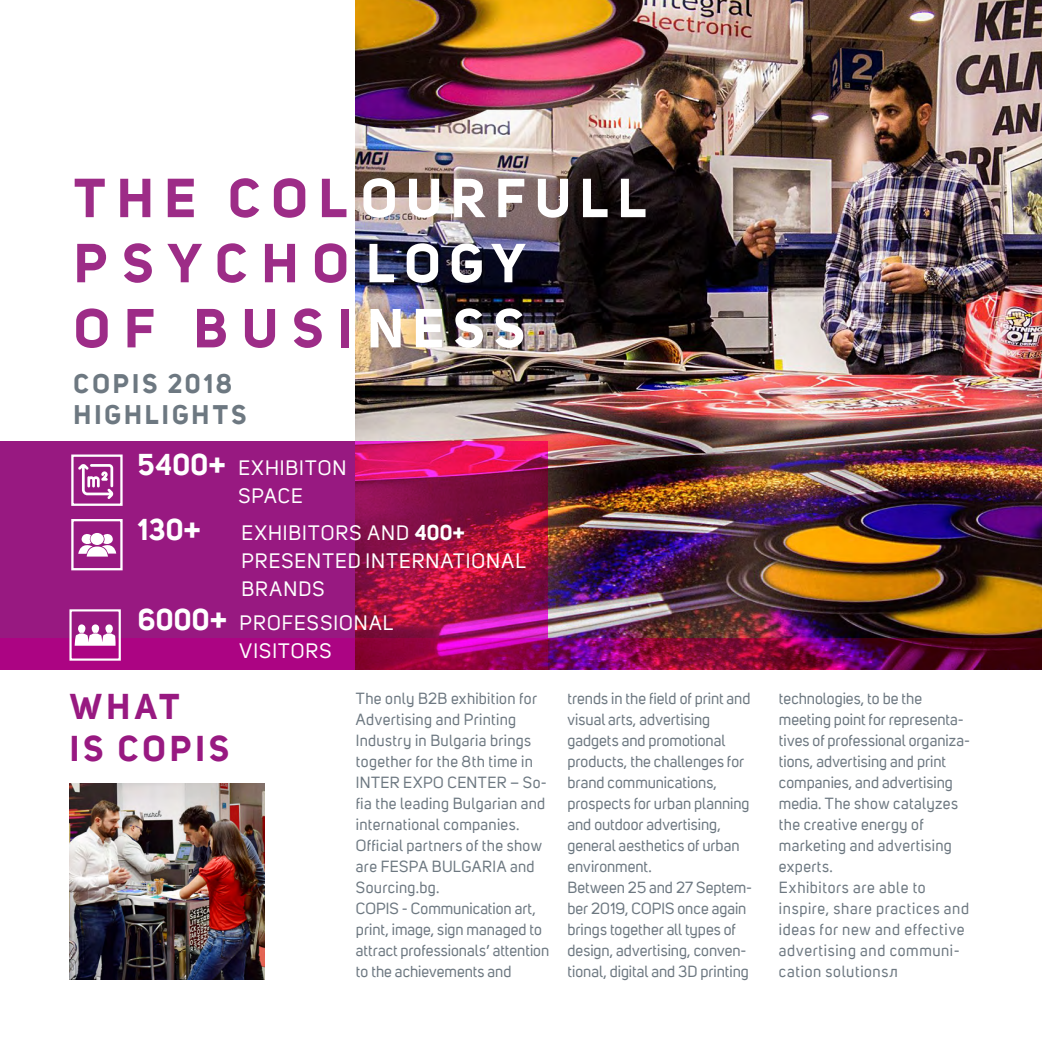
<style>
.page{position:relative;width:1042px;height:1042px;background:#fff}
.page>*{position:absolute;margin:0;border:0;box-sizing:border-box;transform-origin:0 0}
.Big_Headline{font:700 54.25px/65.1px "Uni Sans";letter-spacing:.205em;color:#9d2c87}
.Big_Headline-2{font:700 35px/42px "Uni Sans";letter-spacing:.115em;color:#981981}
.Body_Text{font:700 29.4px "Uni Sans";color:#fff}
.Headline{font:700 26.25px/31.5px "Uni Sans";letter-spacing:.115em;color:#6d7881}
.Body_Text-2{font:20.3px/28px "Uni Sans";letter-spacing:.055em;color:#fff}
.Body_Text-3{font:15.75px/21px "Uni Sans";letter-spacing:.01em;color:#6d7881}
.Body_Text-4{font:15.75px/21px "Uni Sans";letter-spacing:.045em;color:#6d7881}
.s1{color:#fff}
.s2{font-weight:700;font-size:29.4px}
.s3{font-weight:700;font-size:21px}
</style>
<div class="page">
<img style="left:356px;top:0;width:686px;height:670px">
<svg style="left:0;top:441px;width:548px;height:229px;background:#9d166e"></svg>
<img style="left:0;top:638px;width:1042px;height:31px">
<img style="left:69px;top:784px;width:196px;height:195px">
<div style="left:69px;top:609px;width:52px;height:52px;border:2px solid #fff"></div>
<svg style="left:75px;top:624px;width:41px;height:22px"></svg>
<div style="left:71px;top:519px;width:52px;height:51px;border:2px solid #fff"></div>
<svg style="left:78px;top:533px;width:38px;height:23px"></svg>
<div style="left:71px;top:454px;width:52px;height:52px;border:2px solid #fff"></div>
<svg style="left:78px;top:464px;width:36px;height:35px"></svg>
<p class="Big_Headline" style="left:74px;top:165px;width:574px">THE COL<span class="s1">OURFULL<br></span>PSYCHO<span class="s1">LOGY<br></span>OF BUSI<span class="s1">NESS</span></p>
<p class="Headline" style="left:74px;top:368px;width:174px">COPIS 2018<br>HIGHLIGHTS</p>
<p class="Body_Text-2" style="left:238px;top:454px;width:109px;text-indent:-100px"><span class="s2">5400+</span> EXHIBITON<br>SPACE</p>
<p class="Body_Text" style="left:138px;top:512px;width:64px">130+</p>
<p class="Body_Text-2" style="left:241px;top:520px;width:286px">EXHIBITORS AND <span class="s3">400+<br></span>PRESENTED INTERNATIONAL<br>BRANDS</p>
<p class="Body_Text-2" style="left:240px;top:609px;width:155px;text-indent:-102px"><span class="s2">6000+</span> PROFESSIONAL<br>VISITORS</p>
<p class="Big_Headline-2" style="left:70px;top:685px;width:161px">WHAT<br>IS COPIS</p>
<p class="Body_Text-3" style="left:356px;top:688px;width:192px">The only B2B exhibition for<br>Advertising and Printing<br>Industry in Bulgaria brings together for the 8th time in<br>INTER EXPO CENTER – So&shy;fia the leading Bulgarian and international companies.</p>
<p class="Body_Text-3" style="left:356px;top:835px;width:188px">Official partners of the show are FESPA BULGARIA and<br>Sourcing.bg.</p>
<p class="Body_Text-3" style="left:356px;top:898px;width:195px">COPIS - Communication art, print, image, sign managed to attract professionals’ attention to the achievements and</p>
<p class="Body_Text-3" style="left:567px;top:688px;width:184px">trends in the field of print and visual arts, advertising gadgets and promotional products, the challenges for brand communications, prospects for urban planning and outdoor advertising, general aesthetics of urban environment.</p>
<p class="Body_Text-3" style="left:567px;top:877px;width:186px">Between 25 and 27 Septem&shy;ber 2019, COPIS once again brings together all types of design, advertising, conven&shy;tional, digital and 3D printing</p>
<p class="Body_Text-3" style="left:779px;top:688px;width:192px">technologies, to be the meeting point for representa&shy;tives of professional organiza&shy;tions, advertising and print companies, and advertising media. The show catalyzes the creative energy of marketing and advertising experts.</p>
<p class="Body_Text-4" style="left:779px;top:877px;width:192px">Exhibitors are able to inspire, share practices and ideas for new and effective advertising and communi&shy;cation solutionsл</p>
</div>
